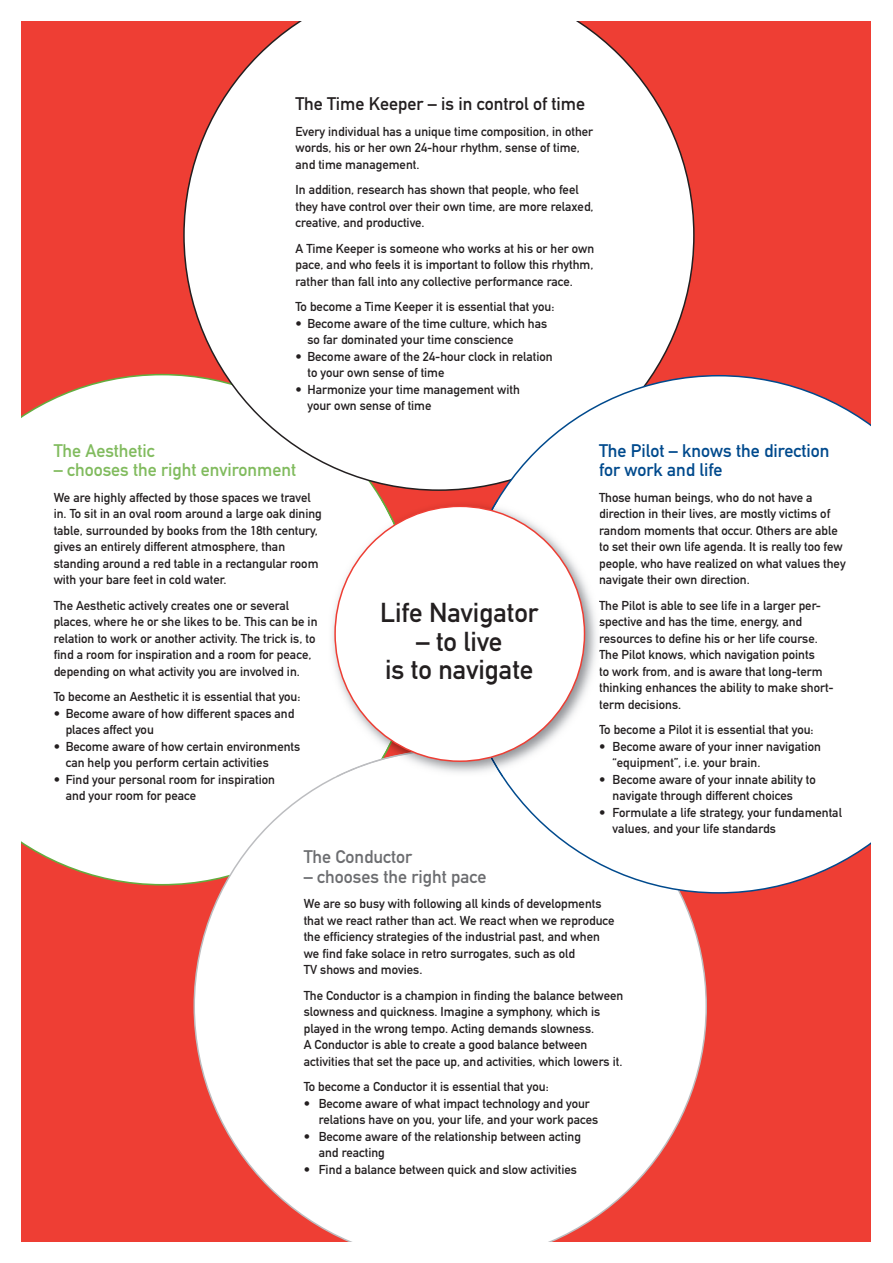
<style>
.page{position:relative;width:893px;height:1263px;background:#fff}
.page>*{position:absolute;margin:0;border:0;box-sizing:border-box;transform-origin:0 0}
.t1{font:27px/28.5px "DIN Mittelschrift";color:#231f20;text-align:center}
.t2{font:18px/19.5px "DIN Mittelschrift";color:#004a8d}
.t3{font:18px "DIN Mittelschrift";color:#81bb5e}
.t4{font:18px "DIN Mittelschrift";color:#6c6d70}
.t5{font:18px "DIN Mittelschrift";color:#231f20}
.t6{font:12.75px/16.5px "DIN Mittelschrift";color:#231f20}
</style>
<div class="page">
<div style="left:21px;top:21px;width:851px;height:1221px;background:#ee3e34"></div>
<div style="left:21px;top:374px;width:362px;height:511px;background:#fff"></div>
<svg style="left:193px;top:749px;width:514px;height:493px;background:#fceae9"></svg>
<svg style="left:183px;top:21px;width:512px;height:470px;background:#fbebea"></svg>
<div style="left:459px;top:375px;width:413px;height:519px;background:#fff"></div>
<div style="left:329px;top:500px;width:52px;height:276px;background:#fff"></div>
<img style="left:335px;top:762px;width:124px;height:14px">
<img style="left:503px;top:500px;width:96px;height:276px">
<img style="left:459px;top:500px;width:44px;height:276px">
<svg style="left:599px;top:601px;width:1px;height:28px"></svg>
<svg style="left:599px;top:650px;width:1px;height:12px"></svg>
<svg style="left:599px;top:725px;width:1px;height:12px"></svg>
<svg style="left:599px;top:758px;width:1px;height:12px"></svg>
<svg style="left:334px;top:506px;width:251px;height:256px;background:#fbf6f6"></svg>
<h2 class="t5" style="left:295px;top:93px;width:291px">The Time Keeper – is in control of time</h2>
<p class="t6" style="left:295px;top:123px;width:299px">Every individual has a unique time composition, in other words, his or her own 24-hour rhythm, sense of time, and time management.</p>
<p class="t6" style="left:295px;top:182px;width:300px">In addition, research has shown that people, who feel they have control over their own time, are more relaxed, creative, and productive.</p>
<p class="t6" style="left:295px;top:240px;width:300px;text-align:justify">A Time Keeper is someone who works at his or her own pace, and who feels it is important to follow this rhythm, rather than fall into any collective performance race.</p>
<p class="t6" style="left:295px;top:299px;width:260px">To become a Time Keeper it is essential that you:</p>
<p class="t6" style="left:307px;top:315px;width:241px;text-indent:-12px">• Become aware of the time culture, which has so far dominated your time conscience</p>
<p class="t6" style="left:307px;top:348px;width:247px;text-indent:-12px">• Become aware of the 24-hour clock in relation to your own sense of time</p>
<p class="t6" style="left:307px;top:381px;width:214px;text-indent:-12px">• Harmonize your time management with your own sense of time</p>
<h2 class="t3" style="left:54px;top:440px;width:103px">The Aesthetic</h2>
<h2 class="t3" style="left:54px;top:459px;width:244px">– chooses the right environment</h2>
<p class="t6" style="left:54px;top:489px;width:270px">We are highly affected by those spaces we travel in. To sit in an oval room around a large oak dining table, surrounded by books from the 18th century, gives an entirely different atmosphere, than standing around a red table in a rectangular room with your bare feet in cold water.</p>
<p class="t6" style="left:54px;top:597px;width:265px">The Aesthetic actively creates one or several places, where he or she likes to be. This can be in relation to work or another activity. The trick is, to find a room for inspiration and a room for peace, depending on what activity you are involved in.</p>
<p class="t6" style="left:54px;top:689px;width:248px">To become an Aesthetic it is essential that you:</p>
<p class="t6" style="left:66px;top:705px;width:230px;text-indent:-12px">• Become aware of how different spaces and places affect you</p>
<p class="t6" style="left:66px;top:738px;width:236px;text-indent:-12px">• Become aware of how certain environments can help you perform certain activities</p>
<p class="t6" style="left:66px;top:771px;width:211px;text-indent:-12px">• Find your personal room for inspiration and your room for peace</p>
<h1 class="t1" style="left:380px;top:599px;width:160px">Life Navigator</h1>
<h1 class="t1" style="left:385px;top:627px;width:150px">– to live<br>is to navigate</h1>
<h2 class="t2" style="left:599px;top:441px;width:232px">The Pilot – knows the direction for work and life</h2>
<p class="t6" style="left:599px;top:489px;width:248px">Those human beings, who do not have a direction in their lives, are mostly victims of random moments that occur. Others are able to set their own life agenda. It is really too few people, who have realized on what values they navigate their own direction.</p>
<p class="t6" style="left:599px;top:597px;width:236px">The Pilot is able to see life in a larger per&shy;spective and has the time, energy, and resources to define his or her life course.<br>The Pilot knows, which navigation points<br>to work from, and is aware that long-term thinking enhances the ability to make short&shy;term decisions.</p>
<p class="t6" style="left:599px;top:722px;width:216px">To become a Pilot it is essential that you:</p>
<p class="t6" style="left:613px;top:738px;width:210px;text-indent:-14px">• Become aware of your inner navigation “equipment”, i.e. your brain.</p>
<p class="t6" style="left:613px;top:771px;width:205px;text-indent:-14px">• Become aware of your innate ability to navigate through different choices</p>
<p class="t6" style="left:613px;top:804px;width:231px;text-indent:-14px">• Formulate a life strategy, your fundamental values, and your life standards</p>
<h2 class="t4" style="left:304px;top:846px;width:110px">The Conductor</h2>
<h2 class="t4" style="left:304px;top:866px;width:184px">– chooses the right pace</h2>
<p class="t6" style="left:304px;top:896px;width:312px">We are so busy with following all kinds of developments that we react rather than act. We react when we reproduce the efficiency strategies of the industrial past, and when we find fake solace in retro surrogates, such as old<br>TV shows and movies.</p>
<p class="t6" style="left:304px;top:987px;width:321px">The Conductor is a champion in finding the balance between slowness and quickness. Imagine a symphony, which is played in the wrong tempo. Acting demands slowness.<br>A Conductor is able to create a good balance between activities that set the pace up, and activities, which lowers it.</p>
<p class="t6" style="left:304px;top:1079px;width:246px">To become a Conductor it is essential that you:</p>
<p class="t6" style="left:319px;top:1095px;width:281px;text-indent:-15px">• Become aware of what impact technology and your relations have on you, your life, and your work paces</p>
<p class="t6" style="left:319px;top:1128px;width:264px;text-indent:-15px">• Become aware of the relationship between acting and reacting</p>
<p class="t6" style="left:304px;top:1161px;width:275px">• Find a balance between quick and slow activities</p>
</div>
